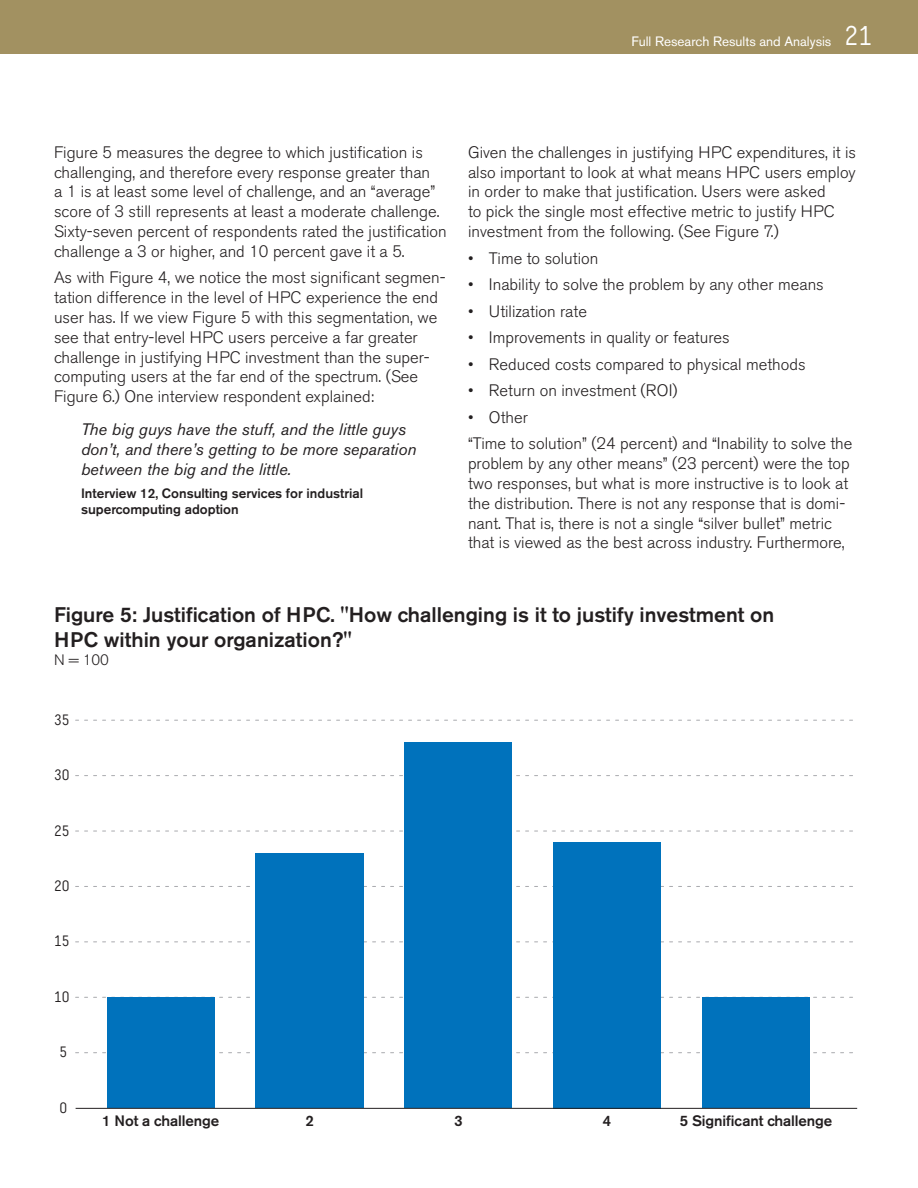
<style>
.page{position:relative;width:918px;height:1188px;background:#fff}
.page>*{position:absolute;margin:0;border:0;box-sizing:border-box;transform-origin:0 0}
.t1{font:500 21px/25.2px "Akzidenz Grotesk BE";color:#231f20}
.t2{font:300 16.5px/19.8px "Akzidenz Grotesk BE";color:#231f20}
.t3{font:italic 16.5px/19.8px "Akzidenz Grotesk BE";color:#231f20}
.t4{font:500 15px "Akzidenz Grotesk BE";letter-spacing:-.005em;color:#231f20}
.t5{font:15px "Numbers Claimcheck";color:#231f20}
.t6{font:300 15px "Akzidenz Grotesk BE";color:#231f20}
.Quote_attribution{font:500 13.5px/16.2px "Akzidenz Grotesk BE";color:#231f20}
.t7{font:13.5px "Akzidenz Grotesk BE";color:#fff}
.s1{font-family:"Numbers Claimcheck";font-size:27px}
</style>
<div class="page">
<div style="left:0;top:0;width:918px;height:54px;background:#a29161"></div>
<svg style="left:76px;top:1052px;width:777px;height:1px"></svg>
<svg style="left:76px;top:997px;width:777px;height:1px"></svg>
<svg style="left:76px;top:941px;width:777px;height:1px"></svg>
<svg style="left:76px;top:886px;width:777px;height:1px"></svg>
<svg style="left:76px;top:831px;width:777px;height:1px"></svg>
<svg style="left:76px;top:775px;width:777px;height:1px"></svg>
<svg style="left:76px;top:720px;width:777px;height:1px"></svg>
<div style="left:702px;top:997px;width:108px;height:111px;background:#0072bc"></div>
<div style="left:553px;top:842px;width:108px;height:266px;background:#0072bc"></div>
<div style="left:404px;top:742px;width:108px;height:366px;background:#0072bc"></div>
<div style="left:256px;top:853px;width:108px;height:255px;background:#0072bc"></div>
<div style="left:107px;top:997px;width:108px;height:111px;background:#0072bc"></div>
<hr style="left:76px;top:1108px;width:781px;height:1px;background:#231f20">
<p class="t7" style="left:631px;top:33px;width:243px">Full Research Results and Analysis <span class="s1">21</span></p>
<p class="t2" style="left:54px;top:143px;width:394px">Figure 5 measures the degree to which justification is challenging, and therefore every response greater than<br>a 1 is at least some level of challenge, and an “average” score of 3 still represents at least a moderate challenge.<br>Sixty-seven percent of respondents rated the justification challenge a 3 or higher, and 10 percent gave it a 5.</p>
<p class="t2" style="left:54px;top:268px;width:393px">As with Figure 4, we notice the most significant segmen&shy;tation difference in the level of HPC experience the end user has. If we view Figure 5 with this segmentation, we see that entry-level HPC users perceive a far greater challenge in justifying HPC investment than the super&shy;computing users at the far end of the spectrum. (See Figure 6.) One interview respondent explained:</p>
<p class="t3" style="left:81px;top:420px;width:337px">The big guys have the stuff, and the little guys don’t, and there’s getting to be more separation between the big and the little.</p>
<p class="Quote_attribution" style="left:81px;top:485px;width:284px">Interview 12, Consulting services for industrial supercomputing adoption</p>
<p class="t2" style="left:468px;top:143px;width:390px">Given the challenges in justifying HPC expenditures, it is also important to look at what means HPC users employ in order to make that justification. Users were asked<br>to pick the single most effective metric to justify HPC investment from the following. (See Figure 7.)</p>
<p class="t2" style="left:468px;top:248px;width:132px">• Time to solution</p>
<p class="t2" style="left:468px;top:275px;width:357px">• Inability to solve the problem by any other means</p>
<p class="t2" style="left:468px;top:301px;width:120px">• Utilization rate</p>
<p class="t2" style="left:468px;top:328px;width:263px">• Improvements in quality or features</p>
<p class="t2" style="left:468px;top:354px;width:339px">• Reduced costs compared to physical methods</p>
<p class="t2" style="left:468px;top:381px;width:211px">• Return on investment (ROI)</p>
<p class="t2" style="left:468px;top:408px;width:61px">• Other</p>
<p class="t2" style="left:468px;top:434px;width:386px">“Time to solution” (24 percent) and “Inability to solve the problem by any other means” (23 percent) were the top two responses, but what is more instructive is to look at the distribution. There is not any response that is domi&shy;nant. That is, there is not a single “silver bullet” metric that is viewed as the best across industry. Furthermore,</p>
<p class="t1" style="left:54px;top:602px;width:722px">Figure 5: Justification of HPC. "How challenging is it to justify investment on<br>HPC within your organization?"</p>
<p class="t6" style="left:54px;top:651px;width:56px">N = 100</p>
<p class="t5" style="left:54px;top:712px;width:17px">35</p>
<p class="t5" style="left:54px;top:767px;width:17px">30</p>
<p class="t5" style="left:54px;top:823px;width:17px">25</p>
<p class="t5" style="left:54px;top:878px;width:17px">20</p>
<p class="t5" style="left:54px;top:934px;width:17px">15</p>
<p class="t5" style="left:54px;top:989px;width:17px">10</p>
<p class="t5" style="left:60px;top:1045px;width:9px">5</p>
<p class="t5" style="left:60px;top:1100px;width:9px">0</p>
<p class="t4" style="left:102px;top:1112px;width:119px">1 Not a challenge</p>
<p class="t4" style="left:305px;top:1112px;width:10px">2</p>
<p class="t4" style="left:454px;top:1112px;width:10px">3</p>
<p class="t4" style="left:603px;top:1112px;width:10px">4</p>
<p class="t4" style="left:680px;top:1112px;width:154px">5 Significant challenge</p>
</div>
